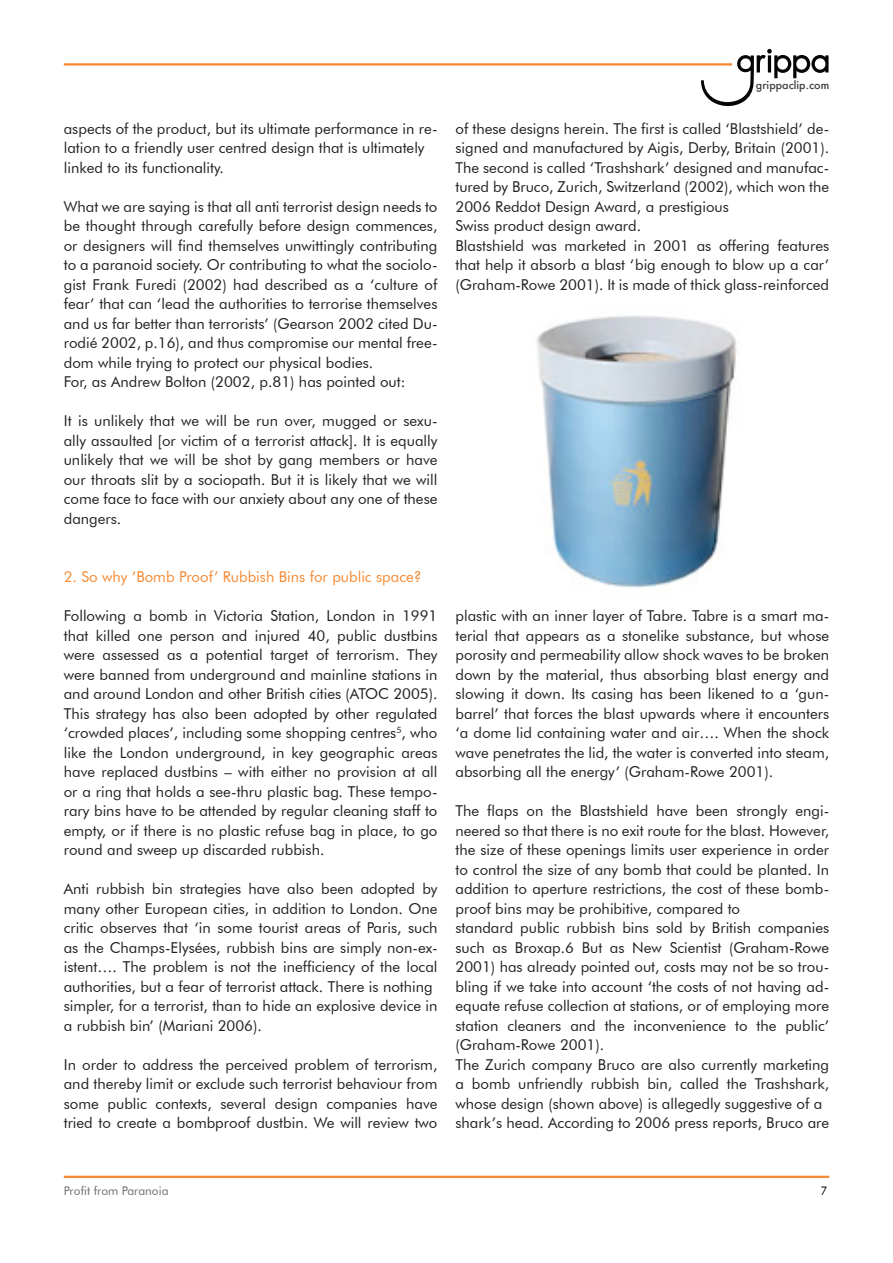
<style>
.page{position:relative;width:893px;height:1263px;background:#fff}
.page>*{position:absolute;margin:0;border:0;box-sizing:border-box;transform-origin:0 0}
.t1{font:15px/19.5px "Futura BT";color:#231f20;text-align:justify}
.t2{font:15px "Futura BT";color:#f58932}
.t3{font:12px "Futura BT";color:#6c6d70}
.t4{font:12px "Futura BT";color:#040503}
.t5{font:500 10.8px "Futura";color:#3e3d3c}
</style>
<div class="page">
<svg style="left:701px;top:49px;width:127px;height:57px"></svg>
<hr style="left:64px;top:63px;width:668px;height:3px;background:#f58932">
<hr style="left:64px;top:1176px;width:765px;height:2px;background:#f58932">
<img style="left:537px;top:315px;width:200px;height:273px">
<p class="t1" style="left:64px;top:118px;width:375px">aspects of the product, but its ultimate performance in re&shy;lation to a friendly user centred design that is ultimately</p>
<p class="t1" style="left:64px;top:157px;width:162px">linked to its functionality.</p>
<p class="t1" style="left:64px;top:196px;width:375px">What we are saying is that all anti terrorist design needs to be thought through carefully before design commences, or designers will find themselves unwittingly contributing to a paranoid society. Or contributing to what the sociolo&shy;gist Frank Furedi (2002) had described as a ‘culture of fear’ that can ‘lead the authorities to terrorise themselves and us far better than terrorists’ (Gearson 2002 cited Du&shy;rodié 2002, p.16), and thus compromise our mental free&shy;dom while trying to protect our physical bodies.</p>
<p class="t1" style="left:64px;top:372px;width:343px">For, as Andrew Bolton (2002, p.81) has pointed out:</p>
<p class="t1" style="left:64px;top:411px;width:375px">It is unlikely that we will be run over, mugged or sexu&shy;ally assaulted [or victim of a terrorist attack]. It is equally unlikely that we will be shot by gang members or have our throats slit by a sociopath. But it is likely that we will come face to face with our anxiety about any one of these dangers.</p>
<p class="t2" style="left:64px;top:568px;width:359px">2. So why ‘Bomb Proof’ Rubbish Bins for public space?</p>
<p class="t1" style="left:64px;top:606px;width:375px">Following a bomb in Victoria Station, London in 1991 that killed one person and injured 40, public dustbins were assessed as a potential target of terrorism. They were banned from underground and mainline stations in and around London and other British cities (ATOC 2005).<br>This strategy has also been adopted by other regulated ‘crowded places’, including some shopping centres<sup>5</sup>, who like the London underground, in key geographic areas have replaced dustbins – with either no provision at all or a ring that holds a see-thru plastic bag. These tempo&shy;rary bins have to be attended by regular cleaning staff to empty, or if there is no plastic refuse bag in place, to go round and sweep up discarded rubbish.</p>
<p class="t1" style="left:64px;top:879px;width:375px">Anti rubbish bin strategies have also been adopted by many other European cities, in addition to London. One critic observes that ‘in some tourist areas of Paris, such as the Champs-Elysées, rubbish bins are simply non-ex&shy;istent…. The problem is not the inefficiency of the local authorities, but a fear of terrorist attack. There is nothing</p>
<p class="t1" style="left:64px;top:996px;width:375px">simpler, for a terrorist, than to hide an explosive device in a rubbish bin’ (Mariani 2006).</p>
<p class="t1" style="left:64px;top:1054px;width:375px">In order to address the perceived problem of terrorism, and thereby limit or exclude such terrorist behaviour from some public contexts, several design companies have tried to create a bombproof dustbin. We will review two</p>
<p class="t5" style="left:756px;top:78px;width:75px">grippaclip.com</p>
<p class="t1" style="left:455px;top:118px;width:375px">of these designs herein. The first is called ‘Blastshield’ de&shy;signed and manufactured by Aigis, Derby, Britain (2001).<br>The second is called ‘Trashshark’ designed and manufac&shy;tured by Bruco, Zurich, Switzerland (2002), which won the 2006 Reddot Design Award, a prestigious</p>
<p class="t1" style="left:455px;top:216px;width:187px">Swiss product design award.</p>
<p class="t1" style="left:455px;top:235px;width:375px">Blastshield was marketed in 2001 as offering features that help it absorb a blast ‘big enough to blow up a car’ (Graham-Rowe 2001). It is made of thick glass-reinforced</p>
<p class="t1" style="left:455px;top:606px;width:375px">plastic with an inner layer of Tabre. Tabre is a smart ma&shy;terial that appears as a stonelike substance, but whose porosity and permeability allow shock waves to be broken down by the material, thus absorbing blast energy and slowing it down. Its casing has been likened to a ‘gun&shy;barrel’ that forces the blast upwards where it encounters ‘a dome lid containing water and air…. When the shock wave penetrates the lid, the water is converted into steam, absorbing all the energy’ (Graham-Rowe 2001).</p>
<p class="t1" style="left:455px;top:801px;width:375px">The flaps on the Blastshield have been strongly engi&shy;neered so that there is no exit route for the blast. However, the size of these openings limits user experience in order to control the size of any bomb that could be planted. In addition to aperture restrictions, the cost of these bomb&shy;proof bins may be prohibitive, compared to</p>
<p class="t1" style="left:455px;top:918px;width:375px">standard public rubbish bins sold by British companies such as Broxap.6 But as New Scientist (Graham-Rowe 2001) has already pointed out, costs may not be so trou&shy;bling if we take into account ‘the costs of not having ad&shy;equate refuse collection at stations, or of employing more station cleaners and the inconvenience to the public’ (Graham-Rowe 2001).</p>
<p class="t1" style="left:455px;top:1054px;width:375px">The Zurich company Bruco are also currently marketing a bomb unfriendly rubbish bin, called the Trashshark, whose design (shown above) is allegedly suggestive of a</p>
<p class="t1" style="left:455px;top:1113px;width:375px">shark’s head. According to 2006 press reports, Bruco are</p>
<p class="t3" style="left:64px;top:1183px;width:106px">Profit from Paranoia</p>
<p class="t4" style="left:820px;top:1183px;width:9px">7</p>
</div>
